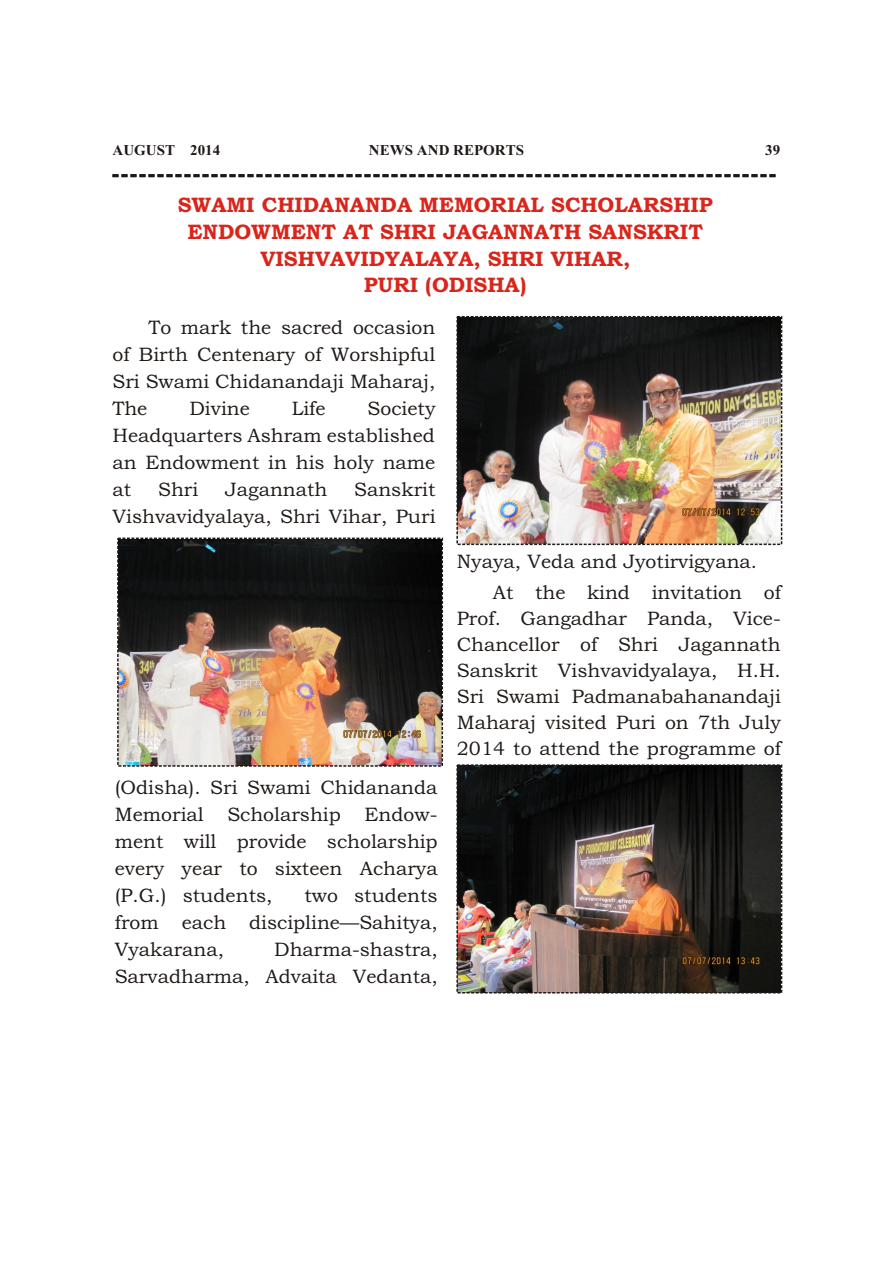
<style>
.page{position:relative;width:894px;height:1263px;background:#fff}
.page>*{position:absolute;margin:0;border:0;box-sizing:border-box;transform-origin:0 0}
.t1{font:21px/26.8px "Bookman Old Style";color:#d9261c;text-align:center}
.t2{font:19.5px/27px "Bookman Old Style";color:#1f1a17;text-align:justify}
.t3{font:700 15px "Times New Roman";letter-spacing:.005em;color:#1f1a17}
</style>
<div class="page">
<svg style="left:112px;top:174px;width:664px;height:3px"></svg>
<img style="left:459px;top:319px;width:320px;height:223px">
<div style="left:456px;top:316px;width:326px;height:229px;border:2px dashed #1f1a17"></div>
<img style="left:459px;top:767px;width:320px;height:224px">
<div style="left:456px;top:764px;width:326px;height:230px;border:2px dashed #1f1a17"></div>
<img style="left:120px;top:541px;width:320px;height:223px">
<div style="left:117px;top:538px;width:326px;height:229px;border:2px dashed #1f1a17"></div>
<p class="t3" style="left:112px;top:145px;width:109px">AUGUST 2014</p>
<p class="t3" style="left:369px;top:145px;width:157px">NEWS AND REPORTS</p>
<p class="t3" style="left:765px;top:145px;width:17px">39</p>
<p class="t1" style="left:178px;top:193px;width:536px">SWAMI CHIDANANDA MEMORIAL SCHOLARSHIP<br>ENDOWMENT AT SHRI JAGANNATH SANSKRIT<br>VISHVAVIDYALAYA, SHRI VIHAR,<br>PURI (ODISHA)</p>
<p class="t2" style="left:113px;top:316px;width:324px;text-indent:36px">To mark the sacred occasion of Birth Centenary of Worshipful Sri Swami Chidanandaji Maharaj, The</p>
<p class="t2" style="left:189px;top:397px;width:62px">Divine</p>
<p class="t2" style="left:292px;top:397px;width:35px">Life</p>
<p class="t2" style="left:113px;top:397px;width:325px;text-indent:255px">Society Headquarters Ashram established an Endowment in his holy name at</p>
<p class="t2" style="left:113px;top:478px;width:325px;text-align:right">Sanskrit<br>Vishvavidyalaya, Shri Vihar, Puri</p>
<p class="t2" style="left:158px;top:478px;width:42px">Shri</p>
<p class="t2" style="left:225px;top:478px;width:104px">Jagannath</p>
<p class="t2" style="left:115px;top:776px;width:324px">(Odisha). Sri Swami Chidananda Memorial Scholarship Endow&shy;ment will provide scholarship every year to sixteen Acharya (P.G.) students,</p>
<p class="t2" style="left:115px;top:884px;width:324px;text-indent:190px">two students from each discipline—Sahitya, Vyakarana,</p>
<p class="t2" style="left:115px;top:938px;width:325px;text-align:right">Dharma-shastra,<br>Sarvadharma, Advaita Vedanta,</p>
<p class="t2" style="left:493px;top:548px;width:290px;line-height:30.5px;text-indent:-36px">Nyaya, Veda and Jyotirvigyana.<br>At the kind invitation of</p>
<p class="t2" style="left:457px;top:607px;width:326px;line-height:26px">Prof. Gangadhar Panda, Vice-Chancellor of Shri Jagannath Sanskrit Vishvavidyalaya, H.H.<br>Sri Swami Padmanabahanandaji Maharaj visited Puri on 7th July 2014 to attend the programme of</p>
</div>
